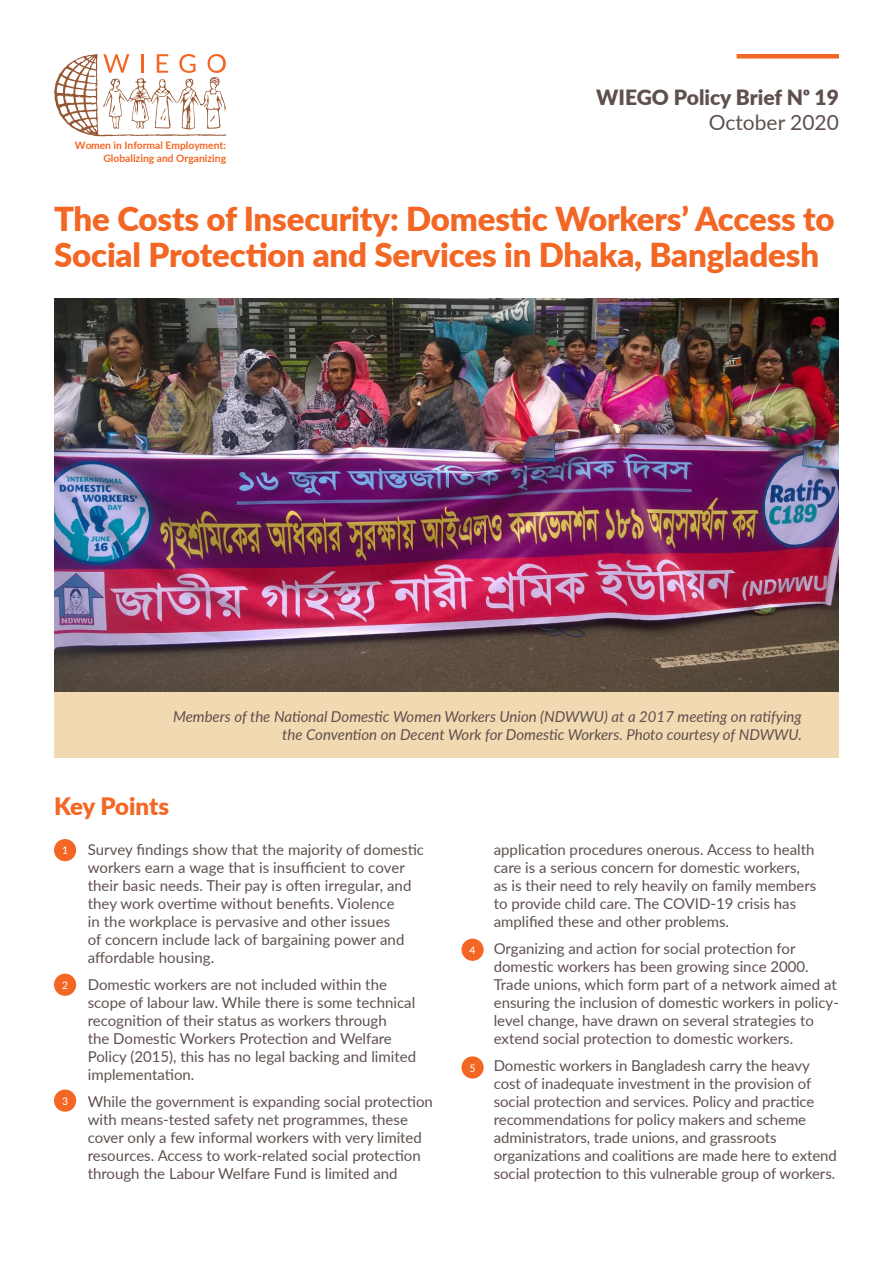
<style>
.page{position:relative;width:893px;height:1263px;background:#fff}
.page>*{position:absolute;margin:0;border:0;box-sizing:border-box;transform-origin:0 0}
.Main_Titles{font:900 33px/36px "Lato";letter-spacing:-.005em;color:#f36624}
.Paragraph{font:900 24px "Lato";letter-spacing:-.005em;color:#f36624}
.t1{font:900 21px "Lato";color:#5f504e}
.t2{font:21px "Lato";color:#5f504e}
.Key_Points{font:15px/18px "Lato";color:#5f504e}
.Paragraph-2{font:italic 15px/18px "Lato";color:#5f504e;text-align:right}
.Paragraph-3{font:10.5px "Lato";color:#fff}
.t3{font:700 10.35px/12.5px "Lato";color:#f36624;text-align:right}
</style>
<div class="page">
<img style="left:54px;top:299px;width:785px;height:393px">
<div style="left:54px;top:692px;width:785px;height:66px;background:#f1d9b1"></div>
<svg style="left:54px;top:54px;width:172px;height:83px"></svg>
<div style="left:737px;top:54px;width:102px;height:5px;background:#f36624"></div>
<div style="left:54px;top:839px;width:22px;height:22px;background:#f36624;border-radius:50%"></div>
<div style="left:461px;top:939px;width:23px;height:22px;background:#f36624;border-radius:50%"></div>
<div style="left:54px;top:974px;width:22px;height:22px;background:#f36624;border-radius:50%"></div>
<div style="left:461px;top:1056px;width:23px;height:22px;background:#f36624;border-radius:50%"></div>
<div style="left:54px;top:1089px;width:22px;height:23px;background:#f36624;border-radius:50%"></div>
<p class="t3" style="left:75px;top:139px;width:153px">Women in Informal Employment:<br>Globalizing and Organizing</p>
<p class="t1" style="left:596px;top:81px;width:244px">WIEGO Policy Brief No 19</p>
<p class="t2" style="left:709px;top:107px;width:132px">October 2020</p>
<p class="Main_Titles" style="left:54px;top:200px;width:782px">The Costs of Insecurity: Domestic Workers’ Access to<br>Social Protection and Services in Dhaka, Bangladesh</p>
<p class="Paragraph-2" style="left:173px;top:707px;width:630px">Members of the National Domestic Women Workers Union (NDWWU) at a 2017 meeting on ratifying the Convention on Decent Work for Domestic Workers. Photo courtesy of NDWWU.</p>
<p class="Paragraph" style="left:54px;top:788px;width:117px">Key Points</p>
<p class="Key_Points" style="left:88px;top:840px;width:338px">Survey findings show that the majority of domestic workers earn a wage that is insufficient to cover their basic needs. Their pay is often irregular, and they work overtime without benefits. Violence<br>in the workplace is pervasive and other issues<br>of concern include lack of bargaining power and affordable housing.</p>
<p class="Key_Points" style="left:88px;top:975px;width:330px">Domestic workers are not included within the scope of labour law. While there is some technical recognition of their status as workers through<br>the Domestic Workers Protection and Welfare Policy (2015), this has no legal backing and limited implementation.</p>
<p class="Key_Points" style="left:88px;top:1092px;width:347px">While the government is expanding social protection with means-tested safety net programmes, these cover only a few informal workers with very limited resources. Access to work-related social protection through the Labour Welfare Fund is limited and</p>
<p class="Paragraph-3" style="left:62px;top:843px;width:8px">1</p>
<p class="Paragraph-3" style="left:62px;top:978px;width:8px">2</p>
<p class="Paragraph-3" style="left:62px;top:1093px;width:8px">3</p>
<p class="Paragraph-3" style="left:469px;top:943px;width:8px">4</p>
<p class="Paragraph-3" style="left:469px;top:1060px;width:8px">5</p>
<p class="Key_Points" style="left:494px;top:839px;width:324px">application procedures onerous. Access to health care is a serious concern for domestic workers, as is their need to rely heavily on family members to provide child care. The COVID-19 crisis has amplified these and other problems.</p>
<p class="Key_Points" style="left:494px;top:938px;width:347px">Organizing and action for social protection for domestic workers has been growing since 2000.<br>Trade unions, which form part of a network aimed at ensuring the inclusion of domestic workers in policy&shy;level change, have drawn on several strategies to extend social protection to domestic workers.</p>
<p class="Key_Points" style="left:494px;top:1055px;width:345px">Domestic workers in Bangladesh carry the heavy cost of inadequate investment in the provision of social protection and services. Policy and practice recommendations for policy makers and scheme administrators, trade unions, and grassroots organizations and coalitions are made here to extend social protection to this vulnerable group of workers.</p>
</div>
